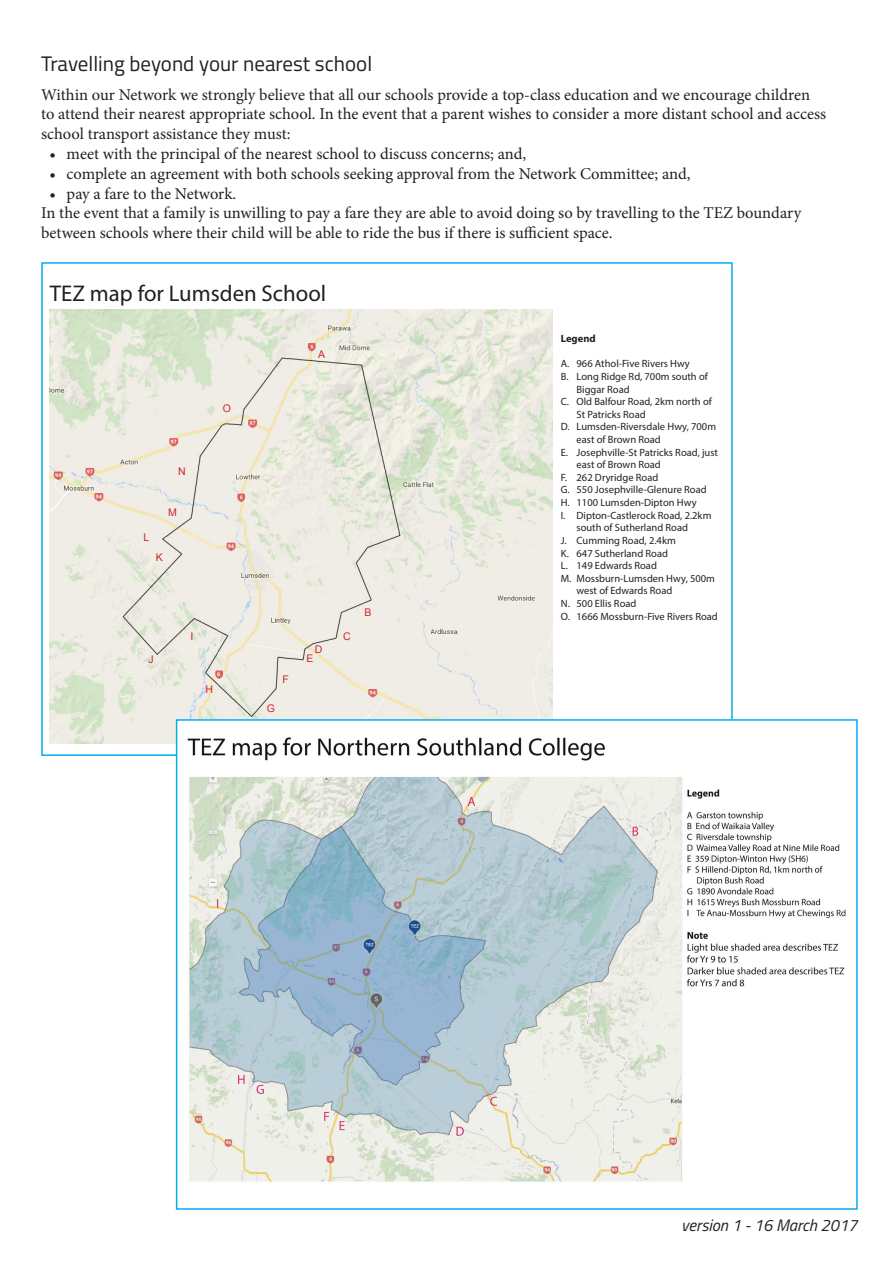
<style>
.page{position:relative;width:893px;height:1263px;background:#fff}
.page>*{position:absolute;margin:0;border:0;box-sizing:border-box;transform-origin:0 0}
.t1{font:22.8px "Myriad Pro";color:#231f20}
.Paragraph_Style_1{font:21px "Titillium Web";color:#231f20}
.Paragraph_Style_1-2{font:16.5px/19.8px "Minion Pro";letter-spacing:-.005em;color:#231f20}
.Paragraph_Style_1-3{font:italic 16.5px "Titillium Web";color:#231f20}
.t2{font:10.5px "Myriad Pro";color:#231f20}
.t3{font:10.5px "Arial";color:#d1232a}
.t4{font:700 10.5px "Myriad Pro";color:#231f20}
</style>
<div class="page">
<img style="left:50px;top:309px;width:502px;height:434px">
<img style="left:179px;top:722px;width:667px;height:460px">
<div style="left:176px;top:719px;width:682px;height:491px;border:2px solid #00aeef"></div>
<p class="Paragraph_Style_1" style="left:41px;top:49px;width:333px">Travelling beyond your nearest school</p>
<p class="Paragraph_Style_1-2" style="left:41px;top:85px;width:786px">Within our Network we strongly believe that all our schools provide a top-class education and we encourage children to attend their nearest appropriate school. In the event that a parent wishes to consider a more distant school and access school transport assistance they must:</p>
<p class="Paragraph_Style_1-2" style="left:50px;top:144px;width:478px">• meet with the principal of the nearest school to discuss concerns; and,</p>
<p class="Paragraph_Style_1-2" style="left:50px;top:164px;width:642px">• complete an agreement with both schools seeking approval from the Network Committee; and,</p>
<p class="Paragraph_Style_1-2" style="left:50px;top:184px;width:188px">• pay a fare to the Network.</p>
<p class="Paragraph_Style_1-2" style="left:41px;top:203px;width:762px">In the event that a family is unwilling to pay a fare they are able to avoid doing so by travelling to the TEZ boundary between schools where their child will be able to ride the bus if there is sufficient space.</p>
<p class="t1" style="left:50px;top:279px;width:278px">TEZ map for Lumsden School</p>
<p class="t3" style="left:223px;top:402px;width:10px">O</p>
<p class="t3" style="left:318px;top:348px;width:9px">A</p>
<p class="t3" style="left:178px;top:464px;width:9px">N</p>
<p class="t3" style="left:143px;top:531px;width:7px">L</p>
<p class="t3" style="left:168px;top:505px;width:10px">M</p>
<p class="t3" style="left:156px;top:551px;width:9px">K</p>
<p class="t3" style="left:148px;top:652px;width:7px">J</p>
<p class="t3" style="left:191px;top:629px;width:4px">I</p>
<p class="t3" style="left:206px;top:682px;width:9px">H</p>
<p class="t3" style="left:267px;top:701px;width:10px">G</p>
<p class="t3" style="left:283px;top:672px;width:8px">F</p>
<p class="t3" style="left:315px;top:643px;width:9px">D</p>
<p class="t3" style="left:307px;top:652px;width:9px">E</p>
<p class="t3" style="left:343px;top:629px;width:9px">C</p>
<p class="t3" style="left:365px;top:605px;width:9px">B</p>
<p class="t4" style="left:561px;top:332px;width:36px">Legend</p>
<p class="t2" style="left:561px;top:357px;width:131px">A. 966 Athol-Five Rivers Hwy</p>
<p class="t2" style="left:561px;top:370px;width:149px">B. Long Ridge Rd, 700m south of</p>
<p class="t2" style="left:577px;top:382px;width:55px">Biggar Road</p>
<p class="t2" style="left:561px;top:395px;width:153px">C. Old Balfour Road, 2km north of</p>
<p class="t2" style="left:577px;top:408px;width:71px">St Patricks Road</p>
<p class="t2" style="left:561px;top:420px;width:157px">D. Lumsden-Riversdale Hwy, 700m</p>
<p class="t2" style="left:577px;top:433px;width:86px">east of Brown Road</p>
<p class="t2" style="left:561px;top:446px;width:159px">E. Josephville-St Patricks Road, just</p>
<p class="t2" style="left:577px;top:458px;width:86px">east of Brown Road</p>
<p class="t2" style="left:561px;top:471px;width:99px">F. 262 Dryridge Road</p>
<p class="t2" style="left:561px;top:483px;width:147px">G. 550 Josephville-Glenure Road</p>
<p class="t2" style="left:561px;top:496px;width:137px">H. 1100 Lumsden-Dipton Hwy</p>
<p class="t2" style="left:561px;top:509px;width:152px">I. Dipton-Castlerock Road, 2.2km</p>
<p class="t2" style="left:577px;top:521px;width:113px">south of Sutherland Road</p>
<p class="t2" style="left:561px;top:534px;width:117px">J. Cumming Road, 2.4km</p>
<p class="t2" style="left:561px;top:547px;width:109px">K. 647 Sutherland Road</p>
<p class="t2" style="left:561px;top:559px;width:98px">L. 149 Edwards Road</p>
<p class="t2" style="left:561px;top:572px;width:156px">M. Mossburn-Lumsden Hwy, 500m</p>
<p class="t2" style="left:577px;top:584px;width:97px">west of Edwards Road</p>
<p class="t2" style="left:561px;top:597px;width:77px">N. 500 Ellis Road</p>
<p class="t2" style="left:561px;top:610px;width:159px">O. 1666 Mossburn-Five Rivers Road</p>
<p class="Paragraph_Style_1-3" style="left:681px;top:1213px;width:178px">version 1 - 16 March 2017</p>
</div>
